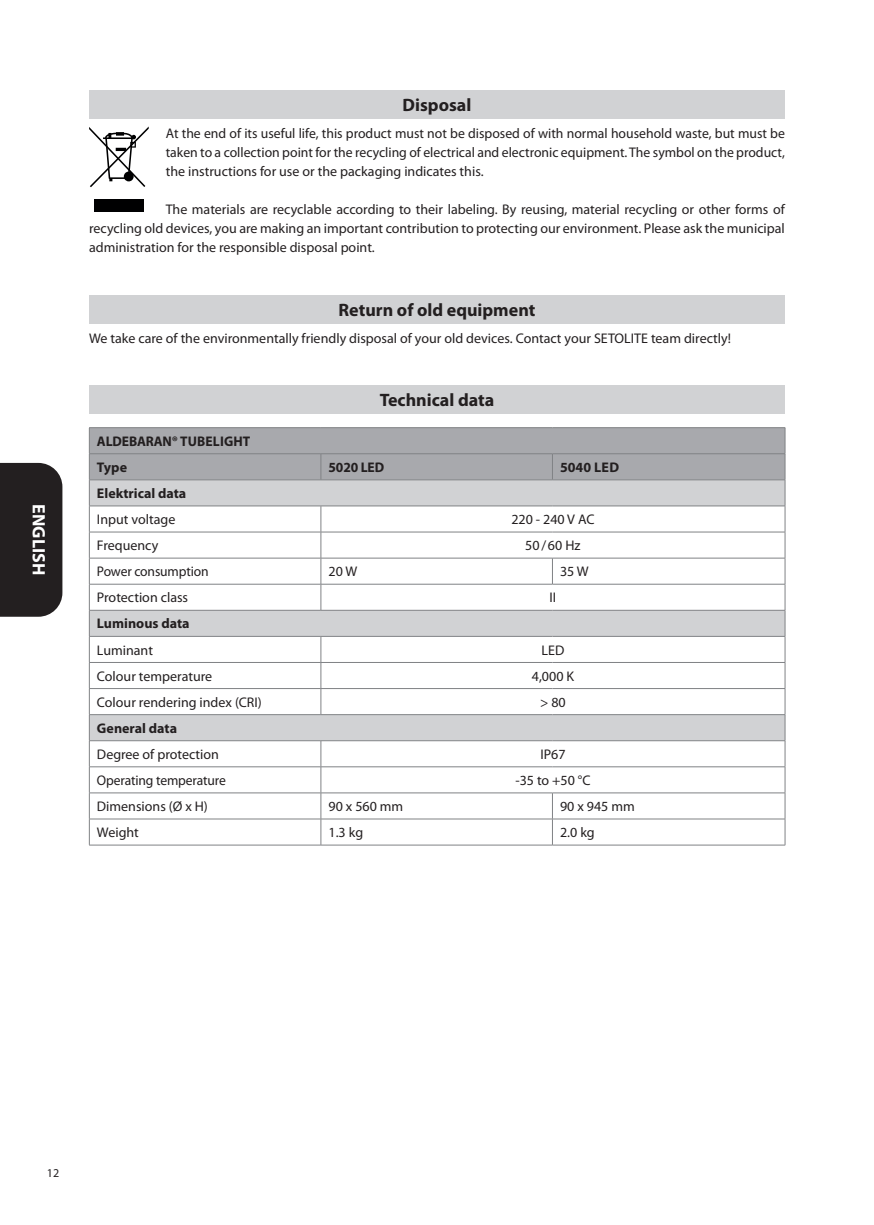
<style>
.page{position:relative;width:874px;height:1225px;background:#fff}
.page>*{position:absolute;margin:0;border:0;box-sizing:border-box;transform-origin:0 0}
.t1{font:700 18px "Myriad Pro";color:#231f20}
.t2{font:700 18px "Myriad Pro";color:#fff}
.t3{font:14px/19px "Myriad Pro";color:#231f20;text-align:justify}
.t4{font:700 14px/26px "Myriad Pro";color:#231f20}
.t5{font:12px "Myriad Pro";color:#231f20}
</style>
<div class="page">
<div style="left:0;top:463px;width:62px;height:154px;background:#231f20"></div>
<div style="left:89px;top:90px;width:695px;height:29px;background:#d1d2d4"></div>
<div style="left:94px;top:199px;width:49px;height:12px;background:#000001"></div>
<svg style="left:89px;top:126px;width:60px;height:61px"></svg>
<div style="left:89px;top:295px;width:695px;height:29px;background:#d1d2d4"></div>
<div style="left:89px;top:385px;width:695px;height:29px;background:#d1d2d4"></div>
<hr style="left:89px;top:427px;width:232px;height:1px;background:#808285">
<hr style="left:321px;top:427px;width:231px;height:1px;background:#808285">
<hr style="left:552px;top:427px;width:232px;height:1px;background:#808285">
<svg style="left:89px;top:428px;width:696px;height:417px"></svg>
<hr style="left:89px;top:844px;width:232px;height:1px;background:#808285">
<hr style="left:321px;top:844px;width:231px;height:1px;background:#808285">
<hr style="left:552px;top:844px;width:232px;height:1px;background:#808285">
<p class="t2" style="left:51px;top:504px;width:72px;rotate:90deg">ENGLISH</p>
<p class="t1" style="left:402px;top:93px;width:70px">Disposal</p>
<p class="t3" style="left:166px;top:123px;width:620px">At the end of its useful life, this product must not be disposed of with normal household waste, but must be taken to a collection point for the recycling of electrical and electronic equipment. The symbol on the product, the instructions for use or the packaging indicates this.</p>
<p class="t3" style="left:89px;top:199px;width:697px;text-indent:77px">The materials are recyclable according to their labeling. By reusing, material recycling or other forms of recycling old devices, you are making an important contribution to protecting our environment. Please ask the municipal administration for the responsible disposal point.</p>
<p class="t1" style="left:338px;top:298px;width:198px">Return of old equipment</p>
<p class="t3" style="left:89px;top:328px;width:643px">We take care of the environmentally friendly disposal of your old devices. Contact your SETOLITE team directly!</p>
<p class="t4" style="left:97px;top:427px;width:155px">ALDEBARAN® TUBELIGHT<br>Type</p>
<p class="t1" style="left:379px;top:388px;width:116px">Technical data</p>
<p class="t4" style="left:328px;top:454px;width:57px">5020 LED</p>
<p class="t4" style="left:559px;top:454px;width:60px">5040 LED</p>
<p class="t4" style="left:97px;top:480px;width:91px">Elektrical data</p>
<p class="t3" style="left:97px;top:509px;width:80px">Input voltage</p>
<p class="t3" style="left:511px;top:509px;width:85px">220 - 240 V AC</p>
<p class="t3" style="left:97px;top:536px;width:63px">Frequency</p>
<p class="t3" style="left:525px;top:536px;width:57px">50/60 Hz</p>
<p class="t3" style="left:97px;top:562px;width:113px">Power consumption</p>
<p class="t3" style="left:328px;top:562px;width:30px">20 W</p>
<p class="t3" style="left:559px;top:562px;width:30px">35 W</p>
<p class="t3" style="left:97px;top:588px;width:93px">Protection class</p>
<p class="t3" style="left:549px;top:588px;width:8px">II</p>
<p class="t4" style="left:97px;top:610px;width:94px">Luminous data</p>
<p class="t3" style="left:97px;top:640px;width:57px">Luminant</p>
<p class="t3" style="left:541px;top:640px;width:24px">LED</p>
<p class="t3" style="left:97px;top:666px;width:117px">Colour temperature</p>
<p class="t3" style="left:531px;top:666px;width:44px">4,000 K</p>
<p class="t3" style="left:97px;top:692px;width:166px">Colour rendering index (CRI)</p>
<p class="t3" style="left:540px;top:692px;width:27px">&gt; 80</p>
<p class="t4" style="left:97px;top:714px;width:82px">General data</p>
<p class="t3" style="left:97px;top:744px;width:123px">Degree of protection</p>
<p class="t3" style="left:540px;top:744px;width:27px">IP67</p>
<p class="t3" style="left:97px;top:770px;width:130px">Operating temperature</p>
<p class="t3" style="left:515px;top:770px;width:77px">-35 to +50 °C</p>
<p class="t3" style="left:97px;top:796px;width:112px">Dimensions (Ø x H)</p>
<p class="t3" style="left:328px;top:796px;width:76px">90 x 560 mm</p>
<p class="t3" style="left:559px;top:796px;width:76px">90 x 945 mm</p>
<p class="t3" style="left:97px;top:822px;width:43px">Weight</p>
<p class="t3" style="left:328px;top:822px;width:36px">1.3 kg</p>
<p class="t3" style="left:559px;top:822px;width:36px">2.0 kg</p>
<p class="t5" style="left:47px;top:1165px;width:14px">12</p>
</div>
